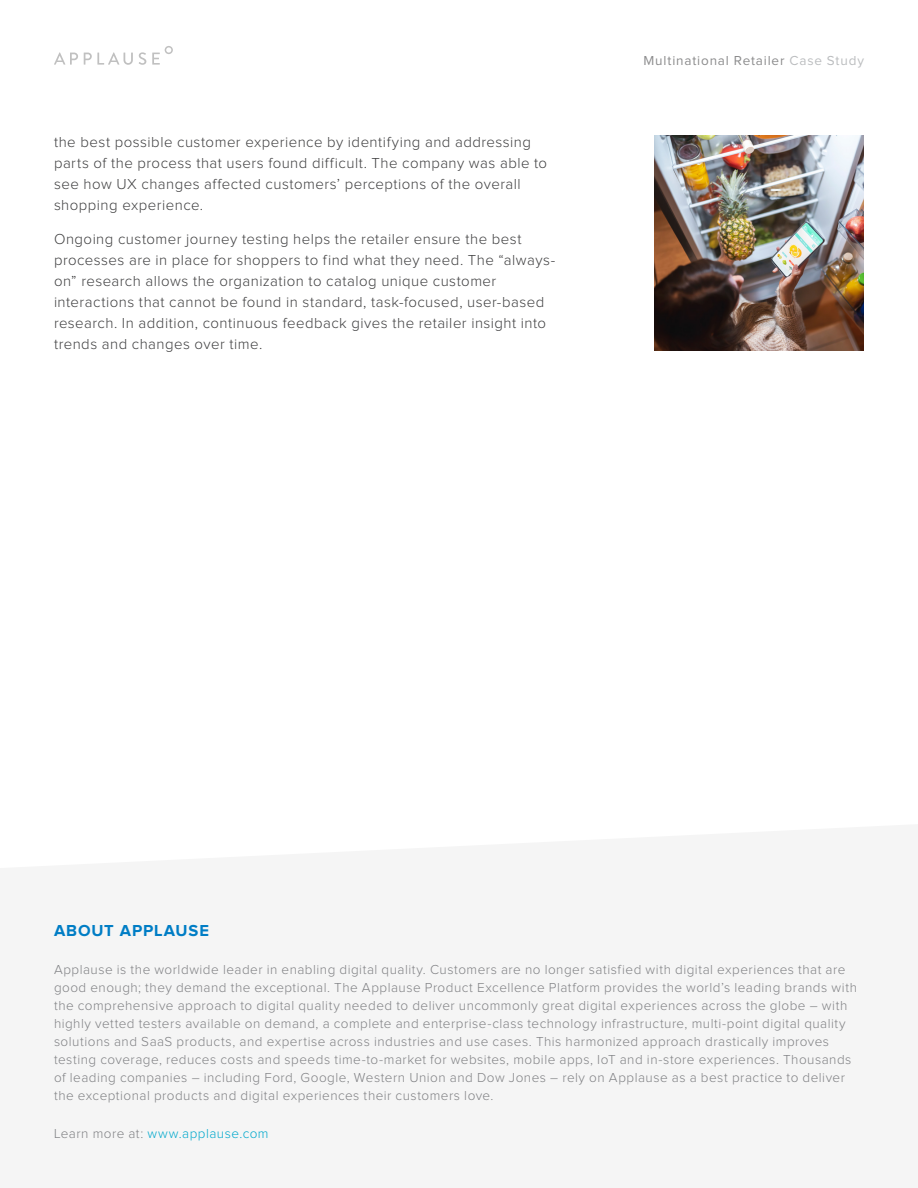
<style>
.page{position:relative;width:918px;height:1188px;background:#fff}
.page>*{position:absolute;margin:0;border:0;box-sizing:border-box;transform-origin:0 0}
.t1{font:700 16.5px "Proxima Nova";letter-spacing:.05em;color:#007dc5}
.t2{font:300 15px/21px "Proxima Nova";letter-spacing:.03em;color:#404041}
.t3{font:300 13.5px/18px "Proxima Nova";letter-spacing:.035em;color:#808184}
.t4{font:13.5px "Proxima Nova";letter-spacing:.06em;color:#8c8c8d}
.t5{font:300 13.5px "Proxima Nova";letter-spacing:.035em;color:#00a8cc}
.s1{color:#bbbdbf}
.s2{color:#808184}
</style>
<div class="page">
<svg style="left:54px;top:52px;width:24px;height:13px"></svg>
<svg style="left:84px;top:52px;width:49px;height:13px"></svg>
<svg style="left:139px;top:52px;width:7px;height:13px"></svg>
<svg style="left:152px;top:46px;width:21px;height:19px"></svg>
<img style="left:655px;top:135px;width:208px;height:216px">
<p class="t2" style="left:54px;top:132px;width:495px">the best possible customer experience by identifying and addressing parts of the process that users found difficult. The company was able to see how UX changes affected customers’ perceptions of the overall shopping experience.</p>
<p class="t2" style="left:54px;top:229px;width:503px">Ongoing customer journey testing helps the retailer ensure the best processes are in place for shoppers to find what they need. The “always&shy;on” research allows the organization to catalog unique customer interactions that cannot be found in standard, task-focused, user-based research. In addition, continuous feedback gives the retailer insight into trends and changes over time.</p>
<p class="t4" style="left:643px;top:53px;width:222px">Multinational Retailer <span class="s1">Case Study</span></p>
<p class="t1" style="left:54px;top:921px;width:157px">ABOUT APPLAUSE</p>
<p class="t3" style="left:54px;top:961px;width:804px">Applause is the worldwide leader in enabling digital quality. Customers are no longer satisfied with digital experiences that are good enough; they demand the exceptional. The Applause Product Excellence Platform provides the world’s leading brands with the comprehensive approach to digital quality needed to deliver uncommonly great digital experiences across the globe – with highly vetted testers available on demand, a complete and enterprise-class technology infrastructure, multi-point digital quality solutions and SaaS products, and expertise across industries and use cases. This harmonized approach drastically improves testing coverage, reduces costs and speeds time-to-market for websites, mobile apps, IoT and in-store experiences. Thousands of leading companies – including Ford, Google, Western Union and Dow Jones – rely on Applause as a best practice to deliver the exceptional products and digital experiences their customers love.</p>
<p class="t5" style="left:54px;top:1126px;width:216px"><span class="s2">Learn more at:</span> www.applause.com</p>
</div>
